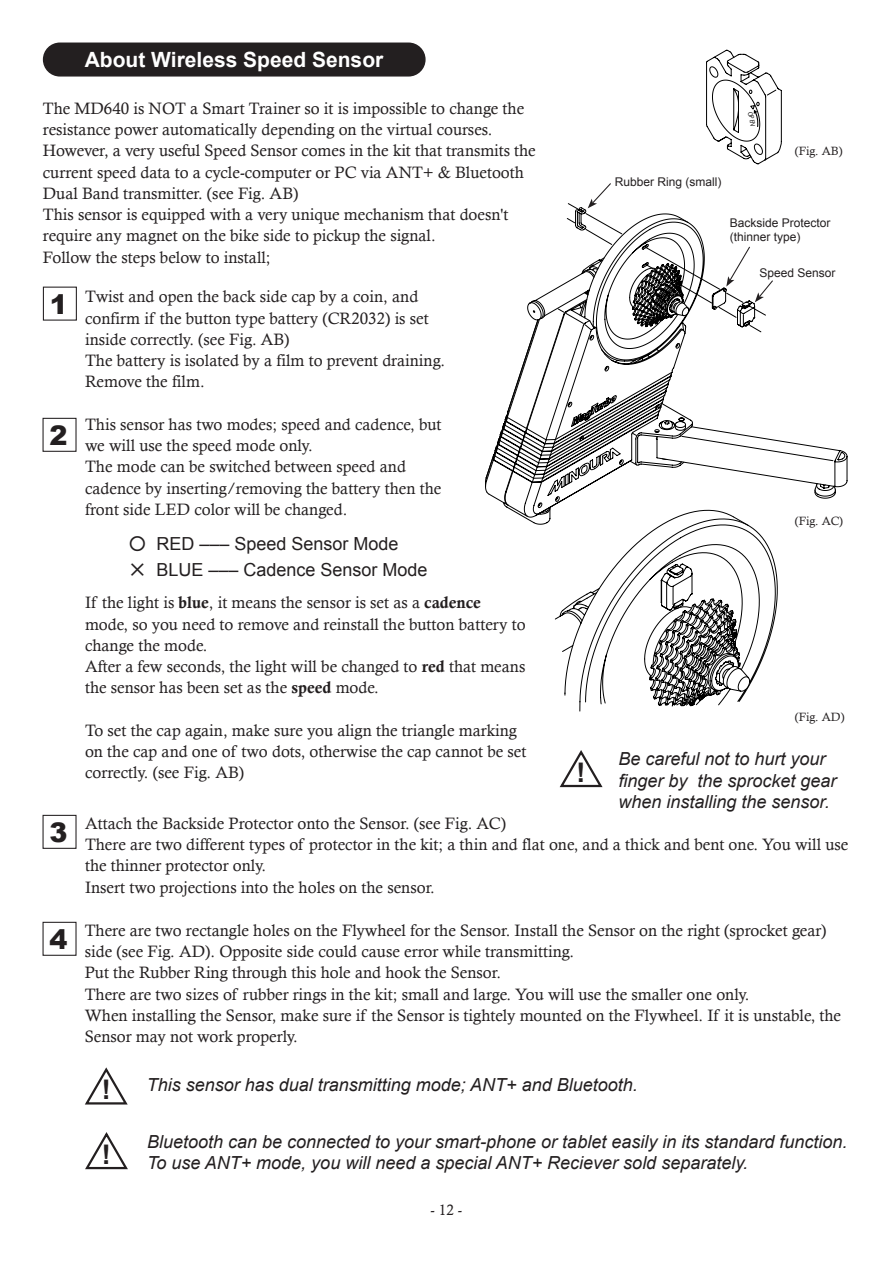
<style>
.page{position:relative;width:893px;height:1263px;background:#fff}
.page>*{position:absolute;margin:0;border:0;box-sizing:border-box;transform-origin:0 0}
.t1{font:900 27px "Arial";color:#231f20}
.t2{font:700 27px "Arial";color:#231f20}
.t3{font:700 21px "Arial";color:#fff}
.t4{font:italic 18px/21.3px "Arial";color:#231f20}
.t5{font:18px/25.5px "Arial";color:#231f20}
.t6{font:16.5px/21.3px "Calisto";color:#231f20}
.t7{font:15px "Calisto";color:#231f20}
.t8{font:12px/13.8px "Arial";color:#231f20}
.t9{font:12px "Calisto";color:#231f20}
.s1{font-family:"MS P Gothic"}
.s2{font-family:"Calis MT Bol"}
</style>
<div class="page">
<svg style="left:85px;top:1067px;width:43px;height:38px"></svg>
<svg style="left:85px;top:1132px;width:43px;height:38px"></svg>
<div style="left:44px;top:43px;width:381px;height:33px;background:#231f20;border-radius:16px"></div>
<div style="left:43px;top:43px;width:383px;height:34px;border:2px solid #231f20;border-radius:16px"></div>
<svg style="left:778px;top:440px;width:69px;height:59px"></svg>
<svg style="left:485px;top:183px;width:293px;height:528px"></svg>
<div style="left:43px;top:287px;width:34px;height:34px;border:1px solid #231f20"></div>
<div style="left:43px;top:815px;width:34px;height:34px;border:1px solid #231f20"></div>
<div style="left:43px;top:922px;width:34px;height:34px;border:1px solid #231f20"></div>
<div style="left:43px;top:418px;width:34px;height:34px;border:1px solid #231f20"></div>
<svg style="left:560px;top:750px;width:43px;height:38px"></svg>
<svg style="left:706px;top:50px;width:76px;height:114px"></svg>
<p class="t3" style="left:85px;top:46px;width:300px">About Wireless Speed Sensor</p>
<p class="t6" style="left:43px;top:97px;width:494px">The MD640 is NOT a Smart Trainer so it is impossible to change the resistance power automatically depending on the virtual courses.<br>However, a very useful Speed Sensor comes in the kit that transmits the current speed data to a cycle-computer or PC via ANT+ &amp; Bluetooth Dual Band transmitter. (see Fig. AB)<br>This sensor is equipped with a very unique mechanism that doesn't require any magnet on the bike side to pickup the signal.<br>Follow the steps below to install;</p>
<h1 class="t1" style="left:50px;top:284px;width:20px">1</h1>
<h1 class="t1" style="left:49px;top:416px;width:20px">2</h1>
<p class="t6" style="left:85px;top:286px;width:362px">Twist and open the back side cap by a coin, and confirm if the button type battery (CR2032) is set inside correctly. (see Fig. AB)<br>The battery is isolated by a film to prevent draining.<br>Remove the film.</p>
<p class="t6" style="left:85px;top:413px;width:358px">This sensor has two modes; speed and cadence, but we will use the speed mode only.<br>The mode can be switched between speed and cadence by inserting/removing the battery then the front side LED color will be changed.</p>
<p class="t5" style="left:128px;top:531px;width:301px"><span class="s1">○</span> RED ––– Speed Sensor Mode<br><span class="s1">✕</span> BLUE ––– Cadence Sensor Mode</p>
<p class="t6" style="left:85px;top:592px;width:442px">If the light is <span class="s2">blue</span>, it means the sensor is set as a <span class="s2">cadence </span>mode, so you need to remove and reinstall the button battery to change the mode.<br>After a few seconds, the light will be changed to <span class="s2">red</span> that means the sensor has been set as the <span class="s2">speed</span> mode.</p>
<p class="t6" style="left:85px;top:719px;width:443px">To set the cap again, make sure you align the triangle marking on the cap and one of two dots, otherwise the cap cannot be set correctly. (see Fig. AB)</p>
<p class="t8" style="left:615px;top:175px;width:108px">Rubber Ring (small)</p>
<p class="t9" style="left:795px;top:144px;width:49px">(Fig. AB)</p>
<p class="t8" style="left:730px;top:216px;width:102px">Backside Protector (thinner type)</p>
<p class="t8" style="left:759px;top:266px;width:78px">Speed Sensor</p>
<p class="t9" style="left:795px;top:514px;width:50px">(Fig. AC)</p>
<h1 class="t2" style="left:576px;top:757px;width:10px">!</h1>
<p class="t9" style="left:795px;top:710px;width:51px">(Fig. AD)</p>
<p class="t4" style="left:618px;top:749px;width:220px">Be careful not to hurt your finger by the sprocket gear when installing the sensor.</p>
<h1 class="t1" style="left:49px;top:813px;width:20px">3</h1>
<h1 class="t1" style="left:49px;top:919px;width:20px">4</h1>
<p class="t6" style="left:85px;top:812px;width:765px">Attach the Backside Protector onto the Sensor. (see Fig. AC)<br>There are two different types of protector in the kit; a thin and flat one, and a thick and bent one. You will use the thinner protector only.<br>Insert two projections into the holes on the sensor.</p>
<p class="t6" style="left:85px;top:919px;width:758px">There are two rectangle holes on the Flywheel for the Sensor. Install the Sensor on the right (sprocket gear) side (see Fig. AD). Opposite side could cause error while transmitting.<br>Put the Rubber Ring through this hole and hook the Sensor.<br>There are two sizes of rubber rings in the kit; small and large. You will use the smaller one only.<br>When installing the Sensor, make sure if the Sensor is tightely mounted on the Flywheel. If it is unstable, the Sensor may not work properly.</p>
<h1 class="t2" style="left:102px;top:1075px;width:10px">!</h1>
<h1 class="t2" style="left:102px;top:1139px;width:10px">!</h1>
<p class="t4" style="left:147px;top:1074px;width:493px">This sensor has dual transmitting mode; ANT+ and Bluetooth.</p>
<p class="t4" style="left:147px;top:1131px;width:702px">Bluetooth can be connected to your smart-phone or tablet easily in its standard function.<br>To use ANT+ mode, you will need a special ANT+ Reciever sold separately.</p>
<p class="t7" style="left:431px;top:1201px;width:33px">- 12 -</p>
</div>
